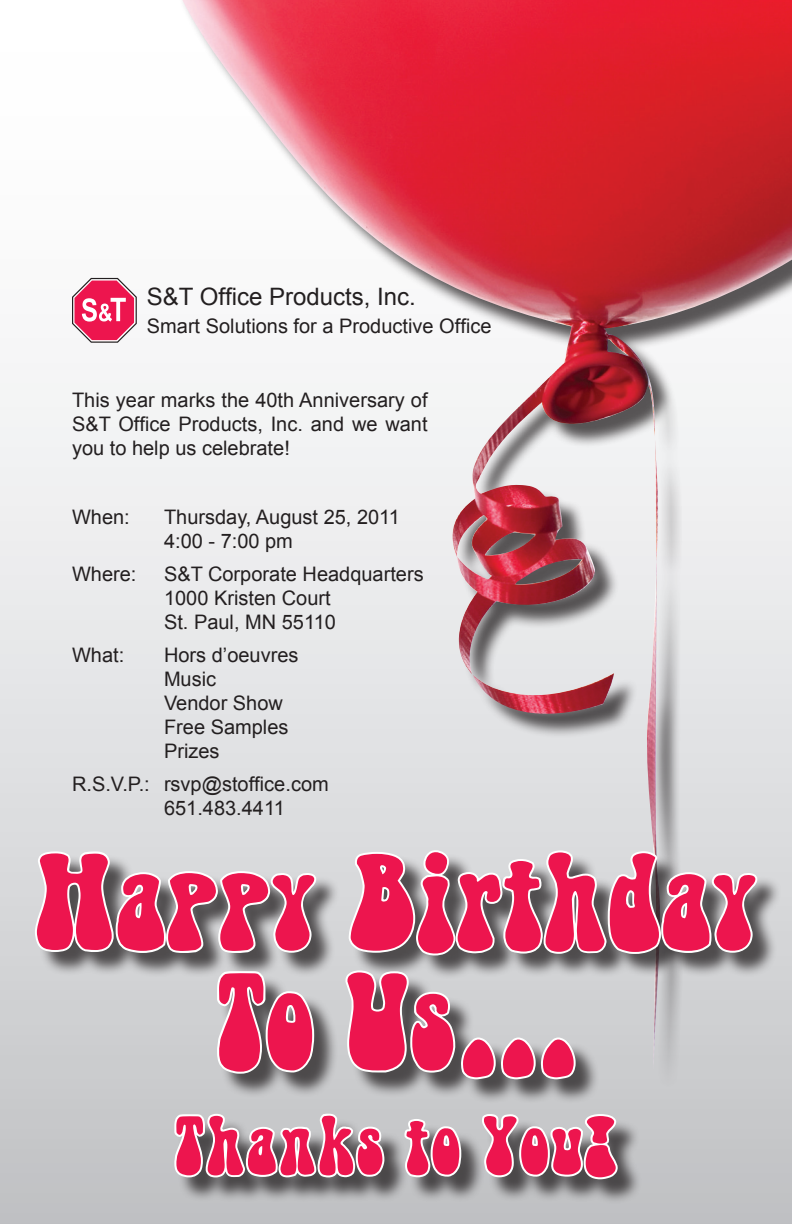
<style>
.page{position:relative;width:792px;height:1224px;background:#fff}
.page>*{position:absolute;margin:0;border:0;box-sizing:border-box;transform-origin:0 0}
.t1{font:120px "Bell Bottom.Laser";color:#ed154e}
.t2{font:72px "Bell Bottom.Laser";letter-spacing:.025em;color:#ed154e}
.t3{font:24px "Arial";color:#231f20}
.t4{font:20px/24px "Arial";color:#231f20;text-align:justify}
</style>
<div class="page">
<div style="left:0;top:0;width:792px;height:1224px;background:linear-gradient(to bottom,#fff,#c5c6c9)"></div>
<img style="left:182px;top:0;width:610px;height:1070px">
<div style="left:39px;top:854px;width:743px;height:350px;background:#231f20;opacity:.75"></div>
<svg style="left:33px;top:849px;width:285px;height:107px"></svg>
<svg style="left:347px;top:848px;width:412px;height:109px"></svg>
<svg style="left:172px;top:968px;width:449px;height:256px;background:#b2b2b4"></svg>
<svg style="left:72px;top:278px;width:65px;height:65px"></svg>
<p class="t3" style="left:147px;top:281px;width:271px">S&amp;T Office Products, Inc.</p>
<p class="t4" style="left:147px;top:314px;width:346px">Smart Solutions for a Productive Office</p>
<p class="t4" style="left:72px;top:388px;width:357px">This year marks the 40th Anniversary of S&amp;T Office Products, Inc. and we want you to help us celebrate!</p>
<p class="t4" style="left:72px;top:505px;width:59px">When:</p>
<p class="t4" style="left:164px;top:505px;width:238px">Thursday, August 25, 2011</p>
<p class="t4" style="left:164px;top:529px;width:130px">4:00 - 7:00 pm</p>
<p class="t4" style="left:72px;top:562px;width:66px">Where:</p>
<p class="t4" style="left:164px;top:562px;width:261px">S&amp;T Corporate Headquarters</p>
<p class="t4" style="left:164px;top:586px;width:168px">1000 Kristen Court</p>
<p class="t4" style="left:164px;top:610px;width:173px">St. Paul, MN 55110</p>
<p class="t4" style="left:72px;top:643px;width:54px">What:</p>
<p class="t4" style="left:164px;top:643px;width:136px">Hors d’oeuvres</p>
<p class="t4" style="left:164px;top:667px;width:54px">Music</p>
<p class="t4" style="left:164px;top:691px;width:120px">Vendor Show</p>
<p class="t4" style="left:164px;top:715px;width:126px">Free Samples</p>
<p class="t4" style="left:164px;top:739px;width:57px">Prizes</p>
<p class="t4" style="left:72px;top:772px;width:258px">R.S.V.P.: rsvp@stoffice.com</p>
<p class="t4" style="left:164px;top:796px;width:122px">651.483.4411</p>
<p class="t1" style="left:33px;top:837px;width:727px">Happy Birthday</p>
<p class="t1" style="left:217px;top:957px;width:360px">To Us...</p>
<p class="t2" style="left:175px;top:1107px;width:444px">Thanks to You!</p>
</div>
